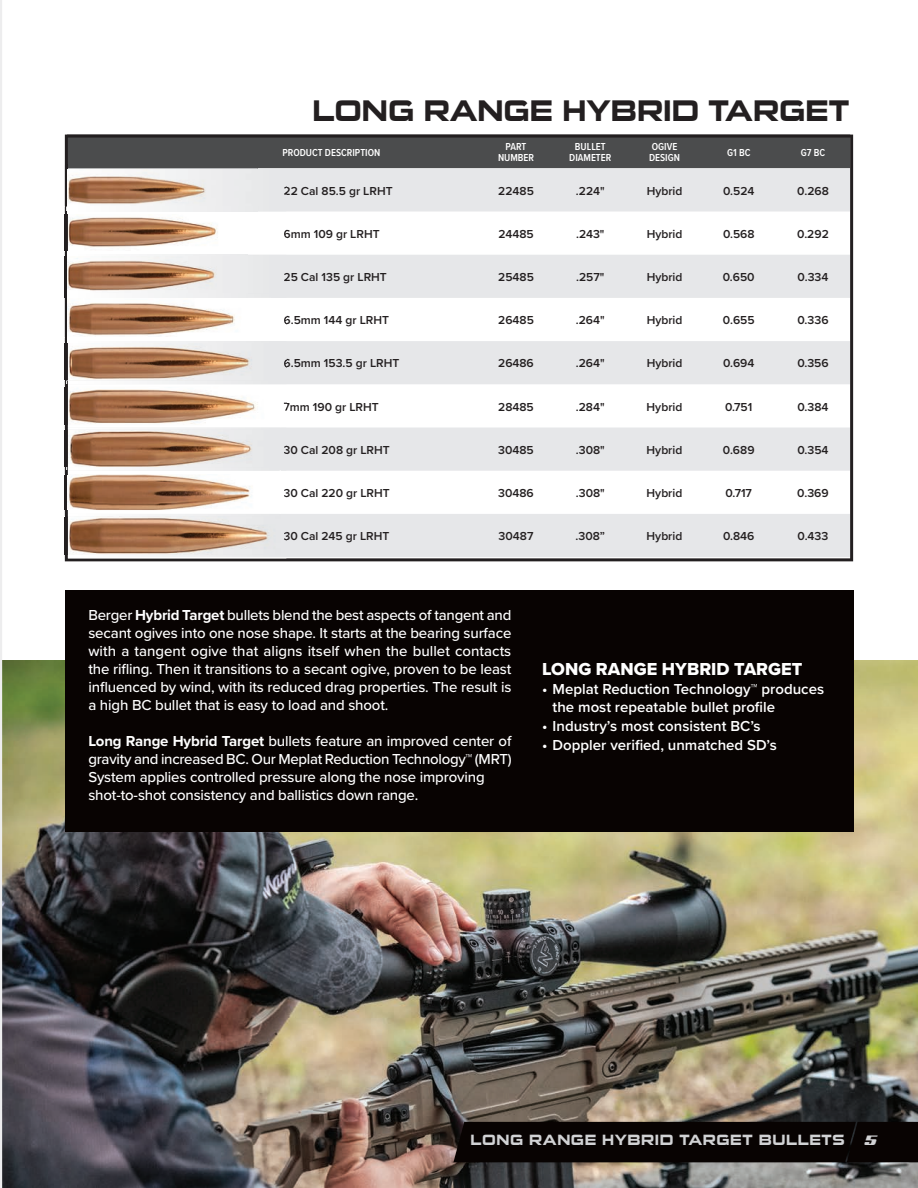
<style>
.page{position:relative;width:918px;height:1188px;background:#fff}
.page>*{position:absolute;margin:0;border:0;box-sizing:border-box;transform-origin:0 0}
.t1{font:700 30px "Sui Generis Rg";color:#231f20}
.t2{font:18px "Proxima Nova Extrabld";color:#fff}
.t3{font:500 15px/18px "Proxima Nova";letter-spacing:-.01em;color:#fff;text-align:justify}
.t4{font:600 15px/18.6px "Proxima Nova";color:#fff}
.t5{font:700 15px "Sui Generis Rg";letter-spacing:.04em;color:#d1d2d4}
.t6{font:600 12px "Proxima Nova";color:#231f20}
.t7{font:600 10.5px/10.5px "Proxima Nova Cond";color:#fff;text-align:center}
.s1{font-weight:700}
</style>
<div class="page">
<img style="left:2px;top:661px;width:916px;height:527px">
<hr style="left:0;top:0;width:2px;height:1188px;background:#ededee">
<div style="left:65px;top:591px;width:788px;height:241px;background:#080302"></div>
<svg style="left:65px;top:135px;width:788px;height:426px;fill:#e6e7e9"></svg>
<svg style="left:68px;top:557px;width:218px;height:1px"></svg>
<svg style="left:68px;top:169px;width:218px;height:388px"></svg>
<svg style="left:284px;top:187px;width:2px;height:10px"></svg>
<svg style="left:284px;top:532px;width:2px;height:11px"></svg>
<img style="left:68px;top:558px;width:218px;height:1px">
<img style="left:64px;top:165px;width:1px;height:86px">
<svg style="left:67px;top:135px;width:783px;height:33px;background:#474849"></svg>
<img style="left:67px;top:168px;width:191px;height:44px">
<img style="left:65px;top:214px;width:2px;height:38px">
<img style="left:67px;top:214px;width:1px;height:38px">
<img style="left:68px;top:212px;width:180px;height:40px">
<img style="left:248px;top:207px;width:11px;height:49px">
<svg style="left:65px;top:207px;width:4px;height:7px"></svg>
<img style="left:65px;top:299px;width:2px;height:38px">
<img style="left:64px;top:298px;width:1px;height:39px">
<img style="left:67px;top:294px;width:204px;height:47px">
<img style="left:65px;top:343px;width:2px;height:38px">
<img style="left:64px;top:343px;width:1px;height:38px">
<img style="left:67px;top:343px;width:1px;height:38px">
<img style="left:271px;top:337px;width:7px;height:4px">
<img style="left:68px;top:341px;width:210px;height:40px">
<svg style="left:64px;top:337px;width:5px;height:6px"></svg>
<img style="left:64px;top:387px;width:4px;height:38px">
<img style="left:68px;top:384px;width:210px;height:41px">
<img style="left:278px;top:381px;width:1px;height:44px">
<svg style="left:64px;top:381px;width:5px;height:6px"></svg>
<img style="left:68px;top:381px;width:210px;height:3px">
<img style="left:64px;top:430px;width:1px;height:37px">
<img style="left:65px;top:430px;width:2px;height:37px">
<img style="left:67px;top:430px;width:1px;height:37px">
<img style="left:68px;top:425px;width:211px;height:42px">
<svg style="left:64px;top:425px;width:5px;height:5px"></svg>
<img style="left:64px;top:475px;width:1px;height:80px">
<img style="left:65px;top:474px;width:2px;height:36px">
<img style="left:67px;top:471px;width:212px;height:43px">
<svg style="left:64px;top:467px;width:5px;height:7px"></svg>
<img style="left:68px;top:467px;width:211px;height:4px">
<img style="left:64px;top:252px;width:1px;height:46px">
<img style="left:65px;top:256px;width:2px;height:38px">
<img style="left:67px;top:252px;width:181px;height:46px">
<svg style="left:65px;top:252px;width:4px;height:4px"></svg>
<img style="left:68px;top:255px;width:180px;height:1px">
<svg style="left:65px;top:294px;width:4px;height:5px"></svg>
<img style="left:65px;top:516px;width:2px;height:39px">
<img style="left:67px;top:516px;width:1px;height:39px">
<svg style="left:279px;top:212px;width:26px;height:302px"></svg>
<img style="left:68px;top:514px;width:212px;height:41px">
<svg style="left:64px;top:510px;width:5px;height:6px"></svg>
<img style="left:68px;top:514px;width:211px;height:2px">
<div style="left:453px;top:1122px;width:465px;height:40px;background:#080302"></div>
<h1 class="t1" style="left:312px;top:93px;width:538px">LONG RANGE HYBRID TARGET</h1>
<p class="t7" style="left:282px;top:147px;width:99px">PRODUCT DESCRIPTION</p>
<p class="t7" style="left:498px;top:141px;width:38px">PART<br>NUMBER</p>
<p class="t7" style="left:569px;top:141px;width:44px">BULLET<br>DIAMETER</p>
<p class="t7" style="left:649px;top:141px;width:32px;text-align:left">OGIVE<br>DESIGN</p>
<p class="t7" style="left:727px;top:147px;width:25px">G1 BC</p>
<p class="t7" style="left:801px;top:147px;width:26px">G7 BC</p>
<p class="t6" style="left:284px;top:182px;width:111px">22 Cal 85.5 gr LRHT</p>
<p class="t6" style="left:498px;top:182px;width:37px">22485</p>
<p class="t6" style="left:576px;top:182px;width:30px">.224"</p>
<p class="t6" style="left:647px;top:182px;width:37px">Hybrid</p>
<p class="t6" style="left:723px;top:182px;width:33px">0.524</p>
<p class="t6" style="left:797px;top:182px;width:33px">0.268</p>
<p class="t6" style="left:284px;top:225px;width:98px">6mm 109 gr LRHT</p>
<p class="t6" style="left:498px;top:225px;width:37px">24485</p>
<p class="t6" style="left:576px;top:225px;width:30px">.243"</p>
<p class="t6" style="left:647px;top:225px;width:37px">Hybrid</p>
<p class="t6" style="left:723px;top:225px;width:33px">0.568</p>
<p class="t6" style="left:797px;top:225px;width:33px">0.292</p>
<p class="t6" style="left:284px;top:268px;width:105px">25 Cal 135 gr LRHT</p>
<p class="t6" style="left:498px;top:268px;width:37px">25485</p>
<p class="t6" style="left:576px;top:268px;width:30px">.257"</p>
<p class="t6" style="left:647px;top:268px;width:37px">Hybrid</p>
<p class="t6" style="left:723px;top:268px;width:33px">0.650</p>
<p class="t6" style="left:798px;top:268px;width:32px">0.334</p>
<p class="t6" style="left:284px;top:311px;width:107px">6.5mm 144 gr LRHT</p>
<p class="t6" style="left:498px;top:311px;width:37px">26485</p>
<p class="t6" style="left:576px;top:311px;width:30px">.264"</p>
<p class="t6" style="left:647px;top:311px;width:37px">Hybrid</p>
<p class="t6" style="left:723px;top:311px;width:33px">0.655</p>
<p class="t6" style="left:798px;top:311px;width:33px">0.336</p>
<p class="t6" style="left:284px;top:355px;width:117px">6.5mm 153.5 gr LRHT</p>
<p class="t6" style="left:498px;top:355px;width:37px">26486</p>
<p class="t6" style="left:576px;top:355px;width:30px">.264"</p>
<p class="t6" style="left:647px;top:355px;width:37px">Hybrid</p>
<p class="t6" style="left:723px;top:355px;width:33px">0.694</p>
<p class="t6" style="left:797px;top:355px;width:33px">0.356</p>
<p class="t6" style="left:284px;top:398px;width:97px">7mm 190 gr LRHT</p>
<p class="t6" style="left:498px;top:398px;width:37px">28485</p>
<p class="t6" style="left:576px;top:398px;width:30px">.284"</p>
<p class="t6" style="left:647px;top:398px;width:37px">Hybrid</p>
<p class="t6" style="left:725px;top:398px;width:29px">0.751</p>
<p class="t6" style="left:797px;top:398px;width:33px">0.384</p>
<p class="t6" style="left:284px;top:441px;width:108px">30 Cal 208 gr LRHT</p>
<p class="t6" style="left:498px;top:441px;width:37px">30485</p>
<p class="t6" style="left:576px;top:441px;width:30px">.308"</p>
<p class="t6" style="left:647px;top:441px;width:37px">Hybrid</p>
<p class="t6" style="left:723px;top:441px;width:33px">0.689</p>
<p class="t6" style="left:797px;top:441px;width:33px">0.354</p>
<p class="t6" style="left:284px;top:484px;width:108px">30 Cal 220 gr LRHT</p>
<p class="t6" style="left:498px;top:484px;width:37px">30486</p>
<p class="t6" style="left:576px;top:484px;width:30px">.308"</p>
<p class="t6" style="left:647px;top:484px;width:37px">Hybrid</p>
<p class="t6" style="left:725px;top:484px;width:28px">0.717</p>
<p class="t6" style="left:797px;top:484px;width:33px">0.369</p>
<p class="t6" style="left:284px;top:527px;width:107px">30 Cal 245 gr LRHT</p>
<p class="t6" style="left:499px;top:527px;width:36px">30487</p>
<p class="t6" style="left:576px;top:527px;width:31px">.308”</p>
<p class="t6" style="left:647px;top:527px;width:37px">Hybrid</p>
<p class="t6" style="left:723px;top:527px;width:33px">0.846</p>
<p class="t6" style="left:798px;top:527px;width:32px">0.433</p>
<p class="t3" style="left:88px;top:605px;width:424px">Berger <span class="s1">Hybrid Target</span> bullets blend the best aspects of tangent and secant ogives into one nose shape. It starts at the bearing surface with a tangent ogive that aligns itself when the bullet contacts the rifling. Then it transitions to a secant ogive, proven to be least influenced by wind, with its reduced drag properties. The result is a high BC bullet that is easy to load and shoot.</p>
<p class="t3" style="left:88px;top:731px;width:425px;text-align:left"><span class="s1">Long Range Hybrid Target</span> bullets feature an improved center of gravity and increased BC. Our Meplat Reduction Technology™ (MRT)<br>System applies controlled pressure along the nose improving shot-to-shot consistency and ballistics down range.</p>
<p class="t2" style="left:542px;top:656px;width:262px">LONG RANGE HYBRID TARGET</p>
<p class="t4" style="left:553px;top:679px;width:273px;text-indent:-10px">• Meplat Reduction Technology™ produces the most repeatable bullet profile</p>
<p class="t4" style="left:542px;top:716px;width:220px">• Industry’s most consistent BC’s</p>
<p class="t4" style="left:542px;top:735px;width:236px">• Doppler verified, unmatched SD’s</p>
<p class="t5" style="left:471px;top:1131px;width:376px">LONG RANGE HYBRID TARGET BULLETS</p>
</div>
